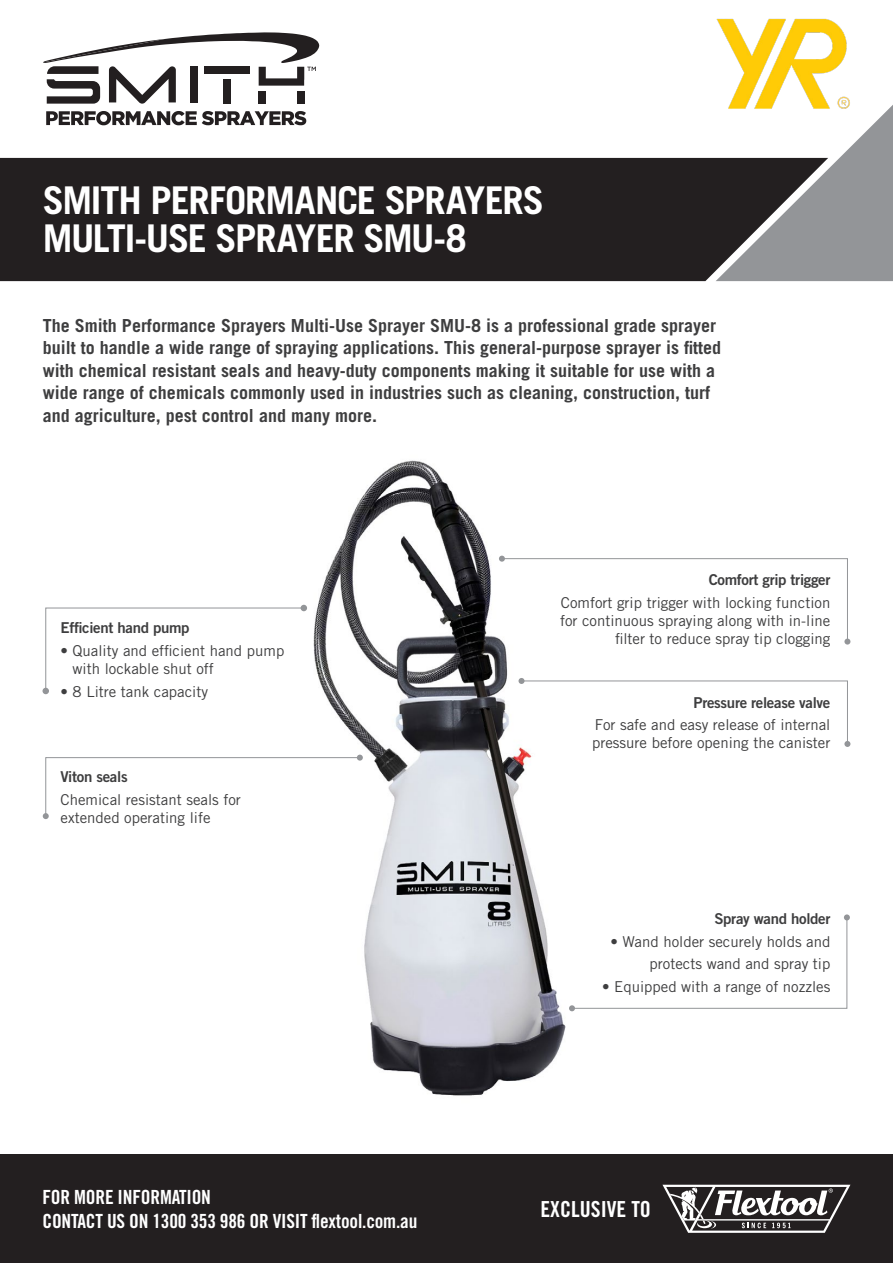
<style>
.page{position:relative;width:893px;height:1263px;background:#fff}
.page>*{position:absolute;margin:0;border:0;box-sizing:border-box;transform-origin:0 0}
.Intro_Heading_Bens{font:700 38.25px "Trade Gothic LT Pro";letter-spacing:-.03em;color:#fff}
.t1{font:22.05px "Trade Gothic LT Pro Bd Cn 20";color:#fff}
.t2{font:19.5px/24px "Trade Gothic LT Pro Bd Cn 20";letter-spacing:-.01em;color:#fff}
.Product_Descriptions{font:700 18px/22.5px "Trade Gothic LT Pro";color:#3e3e3f}
.Pic_points{font:15px/18px "Trade Gothic LT Pro";color:#3e3e3f}
.Pic_points-2{font:15px "Trade Gothic LT Pro Bd 2";letter-spacing:-.02em;color:#3e3e3f}
</style>
<div class="page">
<img style="left:313px;top:460px;width:260px;height:636px">
<div style="left:0;top:1154px;width:893px;height:109px;background:#231f20"></div>
<svg style="left:662px;top:1185px;width:188px;height:48px"></svg>
<div style="left:0;top:158px;width:716px;height:123px;background:#231f20"></div>
<svg style="left:716px;top:105px;width:177px;height:176px"></svg>
<svg style="left:43px;top:605px;width:264px;height:89px"></svg>
<svg style="left:569px;top:914px;width:281px;height:97px"></svg>
<svg style="left:43px;top:755px;width:320px;height:64px"></svg>
<svg style="left:518px;top:678px;width:332px;height:69px"></svg>
<svg style="left:499px;top:556px;width:351px;height:89px"></svg>
<svg style="left:46px;top:111px;width:260px;height:14px"></svg>
<svg style="left:43px;top:32px;width:276px;height:72px"></svg>
<img style="left:717px;top:18px;width:134px;height:92px">
<p class="Intro_Heading_Bens" style="left:43px;top:177px;width:502px">SMITH PERFORMANCE SPRAYERS</p>
<p class="Intro_Heading_Bens" style="left:43px;top:215px;width:425px">MULTI-USE SPRAYER SMU-8</p>
<p class="Product_Descriptions" style="left:43px;top:314px;width:680px">The Smith Performance Sprayers Multi-Use Sprayer SMU-8 is a professional grade sprayer built to handle a wide range of spraying applications. This general-purpose sprayer is fitted with chemical resistant seals and heavy-duty components making it suitable for use with a wide range of chemicals commonly used in industries such as cleaning, construction, turf and agriculture, pest control and many more.</p>
<p class="Pic_points-2" style="left:61px;top:619px;width:131px">Efficient hand pump</p>
<p class="Pic_points" style="left:73px;top:641px;width:213px;text-indent:-12px">• Quality and efficient hand pump with lockable shut off</p>
<p class="Pic_points" style="left:61px;top:682px;width:149px">• 8 Litre tank capacity</p>
<p class="Pic_points-2" style="left:61px;top:767px;width:69px">Viton seals</p>
<p class="Pic_points" style="left:61px;top:790px;width:182px">Chemical resistant seals for extended operating life</p>
<p class="t2" style="left:43px;top:1185px;width:376px">FOR MORE INFORMATION<br>CONTACT US ON 1300 353 986 OR VISIT flextool.com.au</p>
<p class="Pic_points-2" style="left:709px;top:571px;width:123px">Comfort grip trigger</p>
<p class="Pic_points" style="left:560px;top:593px;width:272px;text-align:right">Comfort grip trigger with locking function for continuous spraying along with in-line filter to reduce spray tip clogging</p>
<p class="Pic_points-2" style="left:693px;top:693px;width:138px">Pressure release valve</p>
<p class="Pic_points" style="left:592px;top:716px;width:240px">For safe and easy release of internal pressure before opening the canister</p>
<p class="Pic_points-2" style="left:714px;top:910px;width:118px">Spray wand holder</p>
<p class="Pic_points" style="left:611px;top:932px;width:221px">• Wand holder securely holds and</p>
<p class="Pic_points" style="left:650px;top:955px;width:182px">protects wand and spray tip</p>
<p class="Pic_points" style="left:602px;top:977px;width:230px">• Equipped with a range of nozzles</p>
<p class="t1" style="left:540px;top:1195px;width:112px">EXCLUSIVE TO</p>
</div>
